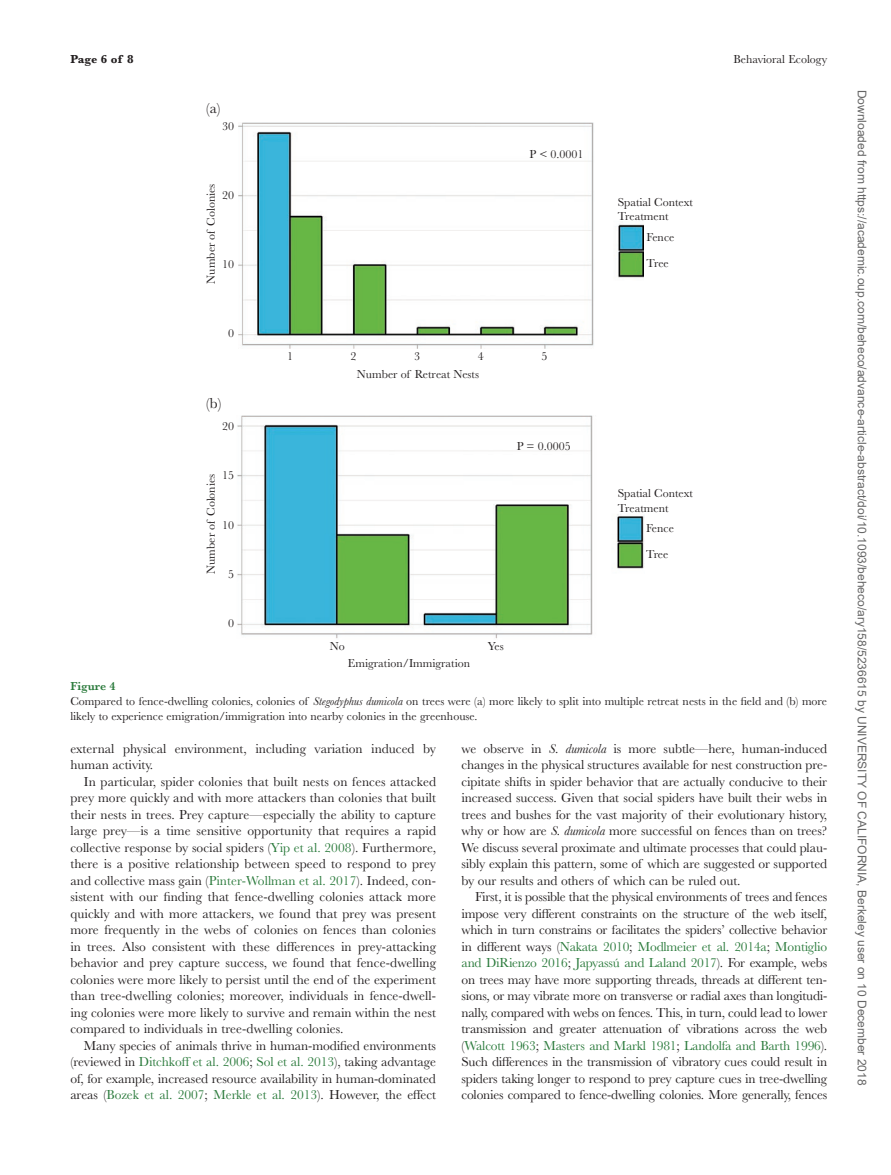
<style>
.page{position:relative;width:891px;height:1175px;background:#fff}
.page>*{position:absolute;margin:0;border:0;box-sizing:border-box;transform-origin:0 0}
.t1{font:15px "Baskerville MT Std";color:#231f20}
.t2{font:13.5px/16.5px "Baskerville MT Std";letter-spacing:-.005em;color:#231f20;text-align:justify}
.t3{font:12px/14.4px "Baskerville MT Std";color:#231f20}
.t4{font:12px "Arial";color:#666}
.t5{font:700 12px "Baskerville MT Std";letter-spacing:-.005em;color:#231f20}
.s1{font-weight:600;color:#2a7a3b}
.s2{font-style:italic}
.s3{color:#2a7a3b}
</style>
<div class="page">
<img style="left:238px;top:122px;width:405px;height:226px">
<img style="left:237px;top:415px;width:407px;height:224px">
<p class="t5" style="left:70px;top:52px;width:65px">Page 6 of 8</p>
<p class="t1" style="left:206px;top:99px;width:16px">(a)</p>
<p class="t3" style="left:222px;top:118px;width:13px">30</p>
<p class="t3" style="left:204px;top:283px;width:101px;rotate:-90deg">Number of Colonies</p>
<p class="t3" style="left:222px;top:188px;width:13px">20</p>
<p class="t3" style="left:222px;top:257px;width:13px">10</p>
<p class="t3" style="left:228px;top:326px;width:7px">0</p>
<p class="t1" style="left:206px;top:394px;width:17px">(b)</p>
<p class="t3" style="left:222px;top:419px;width:13px">20</p>
<p class="t3" style="left:204px;top:574px;width:101px;rotate:-90deg">Number of Colonies</p>
<p class="t3" style="left:222px;top:468px;width:13px">15</p>
<p class="t3" style="left:222px;top:517px;width:13px">10</p>
<p class="t3" style="left:228px;top:567px;width:7px">5</p>
<p class="t3" style="left:228px;top:616px;width:7px">0</p>
<p class="t3" style="left:530px;top:147px;width:55px">P &lt; 0.0001</p>
<p class="t3" style="left:287px;top:349px;width:7px">1</p>
<p class="t3" style="left:351px;top:349px;width:7px">2</p>
<p class="t3" style="left:414px;top:349px;width:7px">3</p>
<p class="t3" style="left:478px;top:349px;width:7px">4</p>
<p class="t3" style="left:541px;top:349px;width:7px">5</p>
<p class="t3" style="left:357px;top:367px;width:124px">Number of Retreat Nests</p>
<p class="t3" style="left:517px;top:439px;width:55px">P = 0.0005</p>
<p class="t3" style="left:330px;top:638px;width:16px">No</p>
<p class="t3" style="left:488px;top:638px;width:17px">Yes</p>
<p class="t3" style="left:348px;top:656px;width:124px">Emigration/Immigration</p>
<p class="t3" style="left:618px;top:194px;width:77px">Spatial Context<br>Treatment</p>
<p class="t3" style="left:647px;top:230px;width:29px">Fence</p>
<p class="t3" style="left:647px;top:256px;width:24px">Tree</p>
<p class="t3" style="left:618px;top:486px;width:77px">Spatial Context<br>Treatment</p>
<p class="t3" style="left:646px;top:515px;width:29px;line-height:26px">Fence<br>Tree</p>
<p class="t3" style="left:733px;top:52px;width:95px">Behavioral Ecology</p>
<p class="t3" style="left:70px;top:678px;width:758px;line-height:15px"><span class="s1">Figure 4<br></span>Compared to fence-dwelling colonies, colonies of <span class="s2">Stegodyphus dumicola</span> on trees were (a) more likely to split into multiple retreat nests in the field and (b) more likely to experience emigration/immigration into nearby colonies in the greenhouse.</p>
<p class="t2" style="left:70px;top:740px;width:367px">external physical environment, including variation induced by human activity.</p>
<p class="t2" style="left:70px;top:773px;width:367px;text-indent:14px">In particular, spider colonies that built nests on fences attacked prey more quickly and with more attackers than colonies that built their nests in trees. Prey capture—especially the ability to capture large prey—is a time sensitive opportunity that requires a rapid collective response by social spiders (<span class="s3">Yip et al. 2008</span>). Furthermore, there is a positive relationship between speed to respond to prey and collective mass gain (<span class="s3">Pinter-Wollman et al. 2017</span>). Indeed, con&shy;sistent with our finding that fence-dwelling colonies attack more quickly and with more attackers, we found that prey was present more frequently in the webs of colonies on fences than colonies in trees. Also consistent with these differences in prey-attacking behavior and prey capture success, we found that fence-dwelling colonies were more likely to persist until the end of the experiment than tree-dwelling colonies; moreover, individuals in fence-dwell&shy;ing colonies were more likely to survive and remain within the nest compared to individuals in tree-dwelling colonies.</p>
<p class="t2" style="left:70px;top:1037px;width:367px;text-indent:14px">Many species of animals thrive in human-modified environments (reviewed in <span class="s3">Ditchkoff et al. 2006</span>; <span class="s3">Sol et al. 2013</span>), taking advantage of, for example, increased resource availability in human-dominated areas (<span class="s3">Bozek et al. 2007</span>; <span class="s3">Merkle et al. 2013</span>). However, the effect</p>
<p class="t2" style="left:462px;top:740px;width:367px">we observe in <span class="s2">S. dumicola</span> is more subtle—here, human-induced changes in the physical structures available for nest construction pre&shy;cipitate shifts in spider behavior that are actually conducive to their increased success. Given that social spiders have built their webs in trees and bushes for the vast majority of their evolutionary history, why or how are <span class="s2">S. dumicola</span> more successful on fences than on trees?<br>We discuss several proximate and ultimate processes that could plau&shy;sibly explain this pattern, some of which are suggested or supported by our results and others of which can be ruled out.</p>
<p class="t2" style="left:462px;top:888px;width:367px;text-indent:14px">First, it is possible that the physical environments of trees and fences impose very different constraints on the structure of the web itself, which in turn constrains or facilitates the spiders’ collective behavior in different ways (<span class="s3">Nakata 2010</span>; <span class="s3">Modlmeier et al. 2014a</span>; <span class="s3">Montiglio and DiRienzo 2016</span>; <span class="s3">Japyassú and Laland 2017</span>). For example, webs on trees may have more supporting threads, threads at different ten&shy;sions, or may vibrate more on transverse or radial axes than longitudi&shy;nally, compared with webs on fences. This, in turn, could lead to lower transmission and greater attenuation of vibrations across the web (<span class="s3">Walcott 1963</span>; <span class="s3">Masters and Markl 1981</span>; <span class="s3">Landolfa and Barth 1996</span>).<br>Such differences in the transmission of vibratory cues could result in spiders taking longer to respond to prey capture cues in tree-dwelling colonies compared to fence-dwelling colonies. More generally, fences</p>
<p class="t4" style="left:866px;top:90px;width:997px;rotate:90deg">Downloaded from https://academic.oup.com/beheco/advance-article-abstract/doi/10.1093/beheco/ary158/5236615 by UNIVERSITY OF CALIFORNIA, Berkeley user on 10 December 2018</p>
</div>
